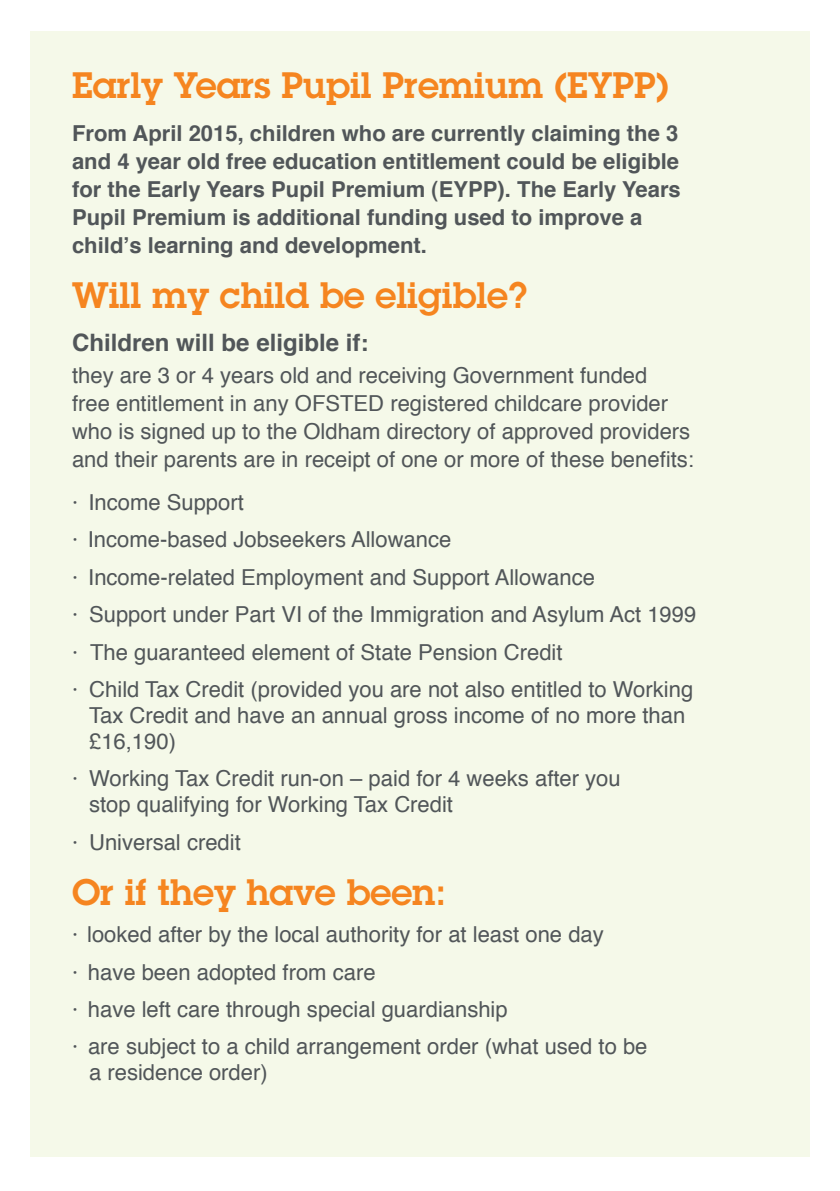
<style>
.page{position:relative;width:840px;height:1191px;background:#fff}
.page>*{position:absolute;margin:0;border:0;box-sizing:border-box;transform-origin:0 0}
.t1{font:600 36px "Lubalin Graph Std";color:#f58520}
.t2{font:700 24px "Helvetica";color:#515659}
.t3{font:22px/37.4px "Helvetica";color:#515659}
.t4{font:700 22px/28px "Helvetica";color:#515659}
</style>
<div class="page">
<div style="left:30px;top:31px;width:779px;height:1126px;background:#f5f9e9"></div>
<h1 class="t1" style="left:72px;top:61px;width:598px">Early Years Pupil Premium (EYPP)</h1>
<p class="t4" style="left:72px;top:118px;width:610px">From April 2015, children who are currently claiming the 3 and 4 year old free education entitlement could be eligible for the Early Years Pupil Premium (EYPP). The Early Years Pupil Premium is additional funding used to improve a child’s learning and development.</p>
<h1 class="t1" style="left:72px;top:272px;width:457px">Will my child be eligible?</h1>
<p class="t2" style="left:72px;top:321px;width:298px">Children will be eligible if:</p>
<p class="t3" style="left:72px;top:361px;width:623px;line-height:28px">they are 3 or 4 years old and receiving Government funded<br>free entitlement in any OFSTED registered childcare provider who is signed up to the Oldham directory of approved providers and their parents are in receipt of one or more of these benefits:</p>
<p class="t3" style="left:72px;top:483px;width:625px">· Income Support<br>· Income-based Jobseekers Allowance<br>· Income-related Employment and Support Allowance<br>· Support under Part VI of the Immigration and Asylum Act 1999 · The guaranteed element of State Pension Credit<br>· Child Tax Credit (provided you are not also entitled to Working</p>
<p class="t3" style="left:89px;top:701px;width:597px;line-height:26px">Tax Credit and have an annual gross income of no more than £16,190)</p>
<p class="t3" style="left:89px;top:765px;width:533px;line-height:26px;text-indent:-17px">· Working Tax Credit run-on – paid for 4 weeks after you stop qualifying for Working Tax Credit</p>
<p class="t3" style="left:72px;top:822px;width:170px">· Universal credit</p>
<h1 class="t1" style="left:72px;top:868px;width:375px">Or if they have been:</h1>
<p class="t3" style="left:72px;top:915px;width:576px">· looked after by the local authority for at least one day<br>· have been adopted from care<br>· have left care through special guardianship<br>· are subject to a child arrangement order (what used to be</p>
<p class="t3" style="left:89px;top:1053px;width:180px">a residence order)</p>
</div>
